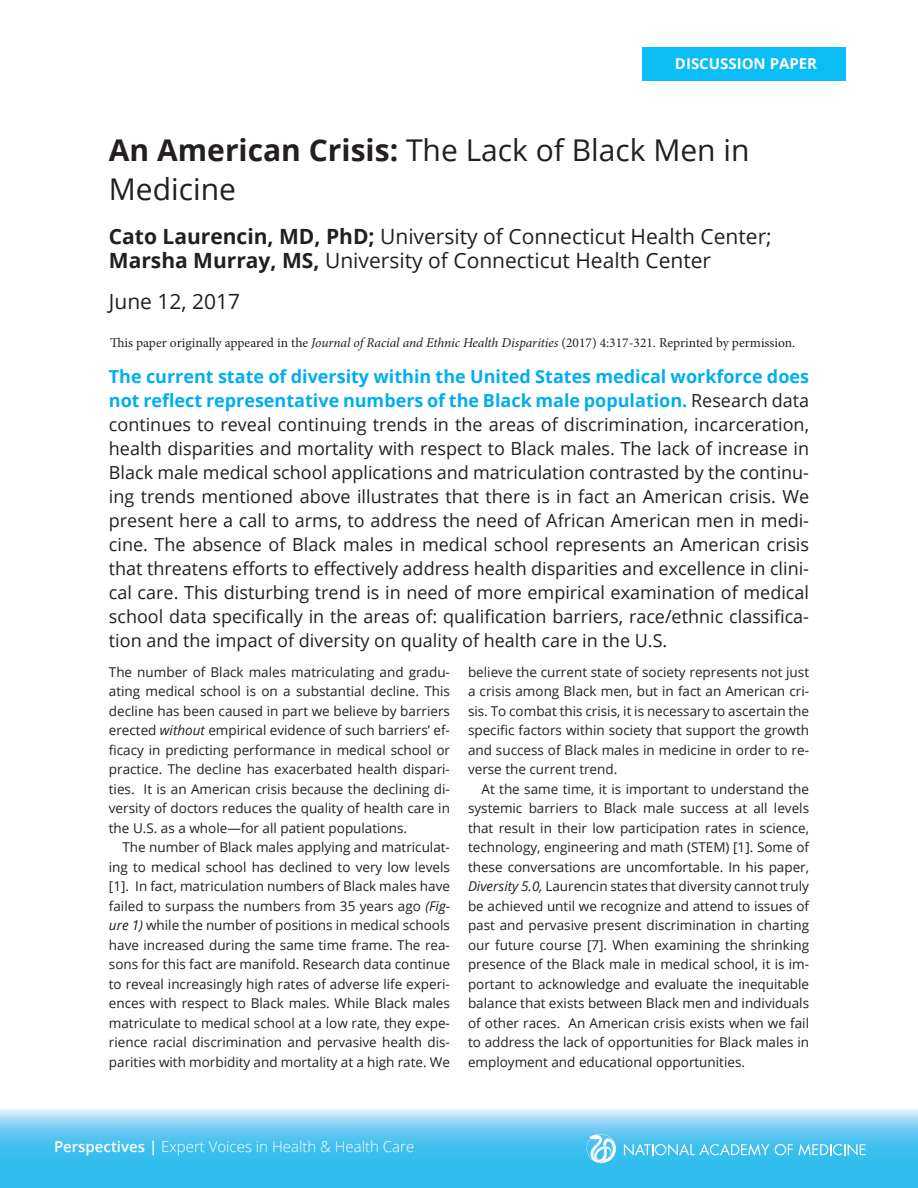
<style>
.page{position:relative;width:918px;height:1188px;background:#fff}
.page>*{position:absolute;margin:0;border:0;box-sizing:border-box;transform-origin:0 0}
.t1{font:30px/39px "Open Sans";color:#231f20}
.t2{font:21px/24px "Open Sans";color:#231f20}
.t3{font:18px/24px "Open Sans";color:#231f20;text-align:justify}
.t4{font:300 15px "Open Sans";color:#fff}
.t5{font:700 15px "Open Sans";color:#fff}
.Standard_indent{font:13.5px/19.5px "Open Sans";color:#231f20;text-align:justify}
.No_indent{font:13.5px/19.5px "Open Sans";color:#231f20;text-align:justify}
.t6{font:13.5px "Minion Pro";color:#231f20}
.s1{font-weight:700}
.s2{font-style:italic}
.s3{font-weight:700;color:#00aeef}
.s4{font-weight:600}
</style>
<div class="page">
<div style="left:643px;top:48px;width:203px;height:33px;background:#0abdf5"></div>
<svg style="left:0;top:1109px;width:918px;height:79px;background:#5ac7f0"></svg>
<svg style="left:624px;top:1144px;width:145px;height:12px;background:#70cff2"></svg>
<svg style="left:775px;top:1144px;width:90px;height:12px"></svg>
<svg style="left:587px;top:1134px;width:29px;height:29px"></svg>
<p class="t5" style="left:675px;top:53px;width:144px">DISCUSSION PAPER</p>
<h1 class="t1" style="left:109px;top:130px;width:642px"><span class="s1">An American Crisis:</span> The Lack of Black Men in<br>Medicine</h1>
<h2 class="t2" style="left:109px;top:224px;width:664px"><span class="s1">Cato Laurencin, MD, PhD;</span> University of Connecticut Health Center;<br><span class="s1">Marsha Murray, MS,</span> University of Connecticut Health Center</h2>
<h2 class="t2" style="left:109px;top:289px;width:133px">June 12, 2017</h2>
<p class="t6" style="left:110px;top:334px;width:687px">This paper originally appeared in the <span class="s2">Journal of Racial and Ethnic Health Disparities</span> (2017) 4:317-321. Reprinted by permission.</p>
<p class="t3" style="left:109px;top:364px;width:702px"><span class="s3">The current state of diversity within the United States medical workforce does not reflect representative numbers of the Black male population.</span> Research data continues to reveal continuing trends in the areas of discrimination, incarceration, health disparities and mortality with respect to Black males. The lack of increase in Black male medical school applications and matriculation contrasted by the continu&shy;ing trends mentioned above illustrates that there is in fact an American crisis. We present here a call to arms, to address the need of African American men in medi&shy;cine. The absence of Black males in medical school represents an American crisis that threatens efforts to effectively address health disparities and excellence in clini&shy;cal care. This disturbing trend is in need of more empirical examination of medical school data specifically in the areas of: qualification barriers, race/ethnic classifica&shy;tion and the impact of diversity on quality of health care in the U.S.</p>
<p class="No_indent" style="left:109px;top:662px;width:343px">The number of Black males matriculating and gradu&shy;ating medical school is on a substantial decline. This decline has been caused in part we believe by barriers erected <span class="s2">without</span> empirical evidence of such barriers’ ef&shy;ficacy in predicting performance in medical school or practice. The decline has exacerbated health dispari&shy;ties. It is an American crisis because the declining di&shy;versity of doctors reduces the quality of health care in the U.S. as a whole—for all patient populations.</p>
<p class="Standard_indent" style="left:109px;top:837px;width:343px;text-indent:14px">The number of Black males applying and matriculat&shy;ing to medical school has declined to very low levels [1]. In fact, matriculation numbers of Black males have failed to surpass the numbers from 35 years ago <span class="s2">(Fig&shy;ure 1)</span> while the number of positions in medical schools have increased during the same time frame. The rea&shy;sons for this fact are manifold. Research data continue to reveal increasingly high rates of adverse life experi&shy;ences with respect to Black males. While Black males matriculate to medical school at a low rate, they expe&shy;rience racial discrimination and pervasive health dis&shy;parities with morbidity and mortality at a high rate. We</p>
<p class="Standard_indent" style="left:468px;top:662px;width:343px">believe the current state of society represents not just a crisis among Black men, but in fact an American cri&shy;sis. To combat this crisis, it is necessary to ascertain the specific factors within society that support the growth and success of Black males in medicine in order to re&shy;verse the current trend.</p>
<p class="Standard_indent" style="left:468px;top:779px;width:343px;text-indent:14px">At the same time, it is important to understand the systemic barriers to Black male success at all levels that result in their low participation rates in science, technology, engineering and math (STEM) [1]. Some of these conversations are uncomfortable. In his paper, <span class="s2">Diversity 5.0,</span> Laurencin states that diversity cannot truly be achieved until we recognize and attend to issues of past and pervasive present discrimination in charting our future course [7]. When examining the shrinking presence of the Black male in medical school, it is im&shy;portant to acknowledge and evaluate the inequitable balance that exists between Black men and individuals of other races. An American crisis exists when we fail to address the lack of opportunities for Black males in employment and educational opportunities.</p>
<p class="t4" style="left:54px;top:1136px;width:362px"><span class="s4">Perspectives |</span> Expert Voices in Health &amp; Health Care</p>
</div>
